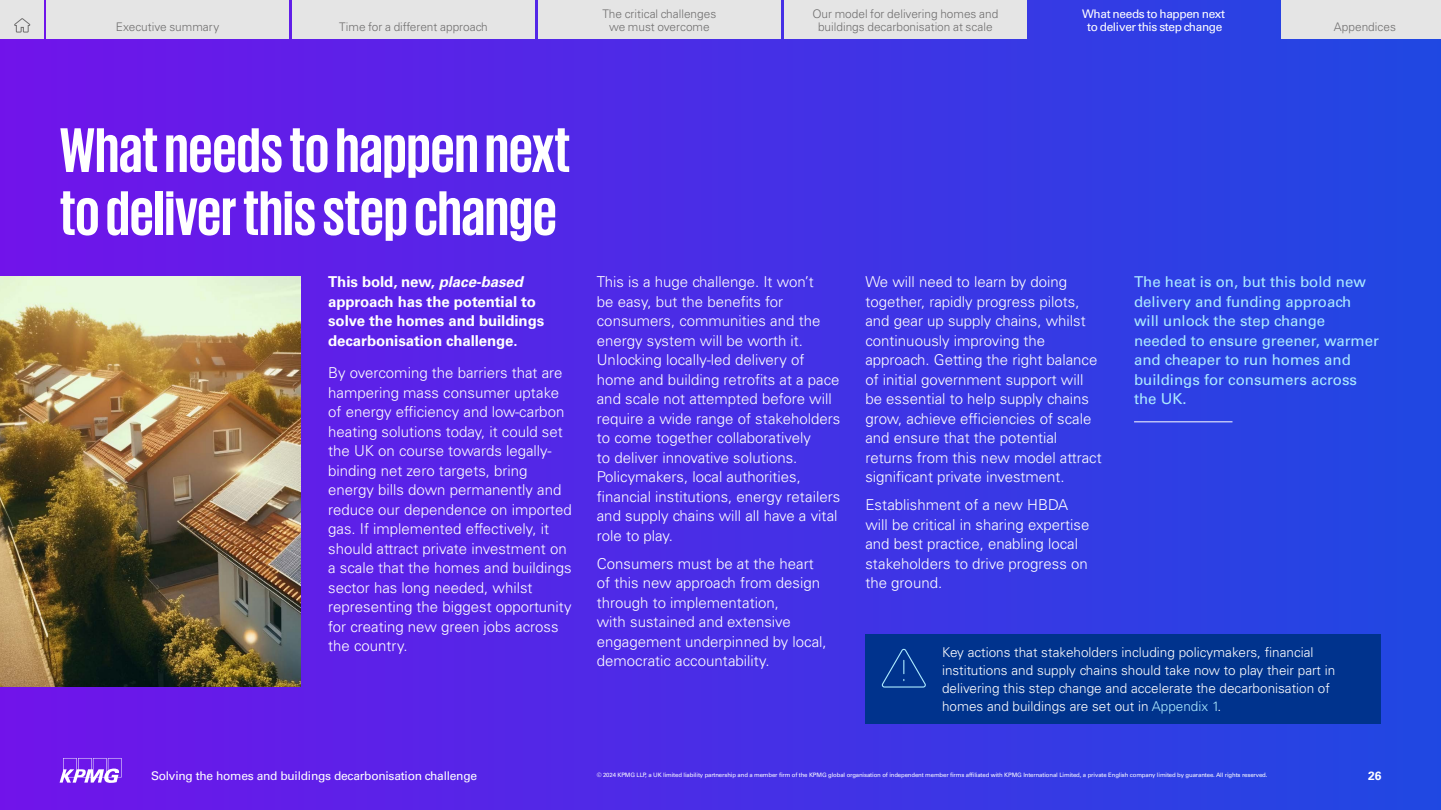
<style>
.page{position:relative;width:1441px;height:810px;background:#fff}
.page>*{position:absolute;margin:0;border:0;box-sizing:border-box;transform-origin:0 0}
.t1{font:700 64.5px/63px "KPMG";color:#fff}
.t2{font:300 15px/19.5px "Univers LT Std";color:#fff}
.t3{font:15px/19.5px "Univers LT Std";color:#aceaff}
.t4{font:700 15px/19.5px "Univers LT Std";letter-spacing:-.005em;color:#fff}
.t5{font:300 13.5px/18px "Univers LT Std";color:#fff}
.t6{font:12px "Univers LT Std";letter-spacing:-.02em;color:#fff}
.t7{font:700 12px "Univers LT Std";color:#fff}
.t8{font:300 11.85px/12.8px "Univers LT Std";color:#706f6f;text-align:center}
.t9{font:11.85px/12.8px "Univers LT Std";letter-spacing:-.03em;color:#fff;text-align:center}
.t10{font:6px "Univers LT Std";letter-spacing:-.02em;color:#fff}
.s1{font-style:italic}
.s2{color:#aceaff}
</style>
<div class="page">
<div style="left:0;top:0;width:1440px;height:810px;background:linear-gradient(to right,#7315ea,#1f48e2)"></div>
<img style="left:0;top:277px;width:301px;height:410px">
<hr style="left:1133px;top:421px;width:99px;height:1px;background:#fff">
<div style="left:865px;top:634px;width:515px;height:89px;background:#00338d"></div>
<svg style="left:881px;top:648px;width:44px;height:40px"></svg>
<svg style="left:60px;top:758px;width:62px;height:25px"></svg>
<div style="left:46px;top:0;width:242px;height:38px;background:#e5e5e5"></div>
<div style="left:1281px;top:0;width:159px;height:38px;background:#e5e5e5"></div>
<div style="left:292px;top:0;width:242px;height:38px;background:#e5e5e5"></div>
<div style="left:538px;top:0;width:242px;height:38px;background:#e5e5e5"></div>
<div style="left:784px;top:0;width:242px;height:38px;background:#e5e5e5"></div>
<div style="left:0;top:0;width:43px;height:38px;background:#e5e5e5"></div>
<svg style="left:14px;top:18px;width:16px;height:15px"></svg>
<p class="t8" style="left:602px;top:8px;width:115px">The critical challenges we must overcome</p>
<p class="t8" style="left:812px;top:8px;width:187px">Our model for delivering homes and buildings decarbonisation at scale</p>
<p class="t9" style="left:1081px;top:8px;width:144px">What needs to happen next to deliver this step change</p>
<p class="t8" style="left:116px;top:20px;width:105px">Executive summary</p>
<p class="t8" style="left:339px;top:20px;width:150px">Time for a different approach</p>
<p class="t8" style="left:1333px;top:20px;width:63px">Appendices</p>
<h1 class="t1" style="left:60px;top:117px;width:512px">What needs to happen next to deliver this step change</h1>
<p class="t4" style="left:328px;top:273px;width:217px">This bold, new, <span class="s1">place-based </span>approach has the potential to solve the homes and buildings decarbonisation challenge.</p>
<p class="t2" style="left:328px;top:363px;width:245px">By overcoming the barriers that are hampering mass consumer uptake of energy efficiency and low-carbon heating solutions today, it could set the UK on course towards legally&shy;binding net zero targets, bring energy bills down permanently and reduce our dependence on imported gas. If implemented effectively, it should attract private investment on a scale that the homes and buildings sector has long needed, whilst representing the biggest opportunity for creating new green jobs across the country.</p>
<p class="t2" style="left:596px;top:272px;width:245px">This is a huge challenge. It won’t<br>be easy, but the benefits for consumers, communities and the energy system will be worth it.<br>Unlocking locally-led delivery of home and building retrofits at a pace and scale not attempted before will require a wide range of stakeholders to come together collaboratively<br>to deliver innovative solutions.<br>Policymakers, local authorities, financial institutions, energy retailers and supply chains will all have a vital role to play.</p>
<p class="t2" style="left:596px;top:554px;width:231px">Consumers must be at the heart of this new approach from design through to implementation,<br>with sustained and extensive engagement underpinned by local, democratic accountability.</p>
<p class="t2" style="left:865px;top:272px;width:238px">We will need to learn by doing together, rapidly progress pilots, and gear up supply chains, whilst continuously improving the approach. Getting the right balance of initial government support will be essential to help supply chains grow, achieve efficiencies of scale and ensure that the potential returns from this new model attract significant private investment.</p>
<p class="t2" style="left:865px;top:495px;width:225px">Establishment of a new HBDA will be critical in sharing expertise and best practice, enabling local stakeholders to drive progress on the ground.</p>
<p class="t3" style="left:1133px;top:272px;width:246px">The heat is on, but this bold new delivery and funding approach will unlock the step change needed to ensure greener, warmer and cheaper to run homes and buildings for consumers across the UK.</p>
<p class="t5" style="left:941px;top:643px;width:395px">Key actions that stakeholders including policymakers, financial institutions and supply chains should take now to play their part in delivering this step change and accelerate the decarbonisation of homes and buildings are set out in <span class="s2">Appendix 1</span>.</p>
<p class="t6" style="left:151px;top:768px;width:327px">Solving the homes and buildings decarbonisation challenge</p>
<p class="t10" style="left:596px;top:772px;width:672px">© 2024 KPMG LLP, a UK limited liability partnership and a member firm of the KPMG global organisation of independent member firms affiliated with KPMG International Limited, a private English company limited by guarantee. All rights reserved.</p>
<p class="t7" style="left:1367px;top:768px;width:15px">26</p>
</div>
